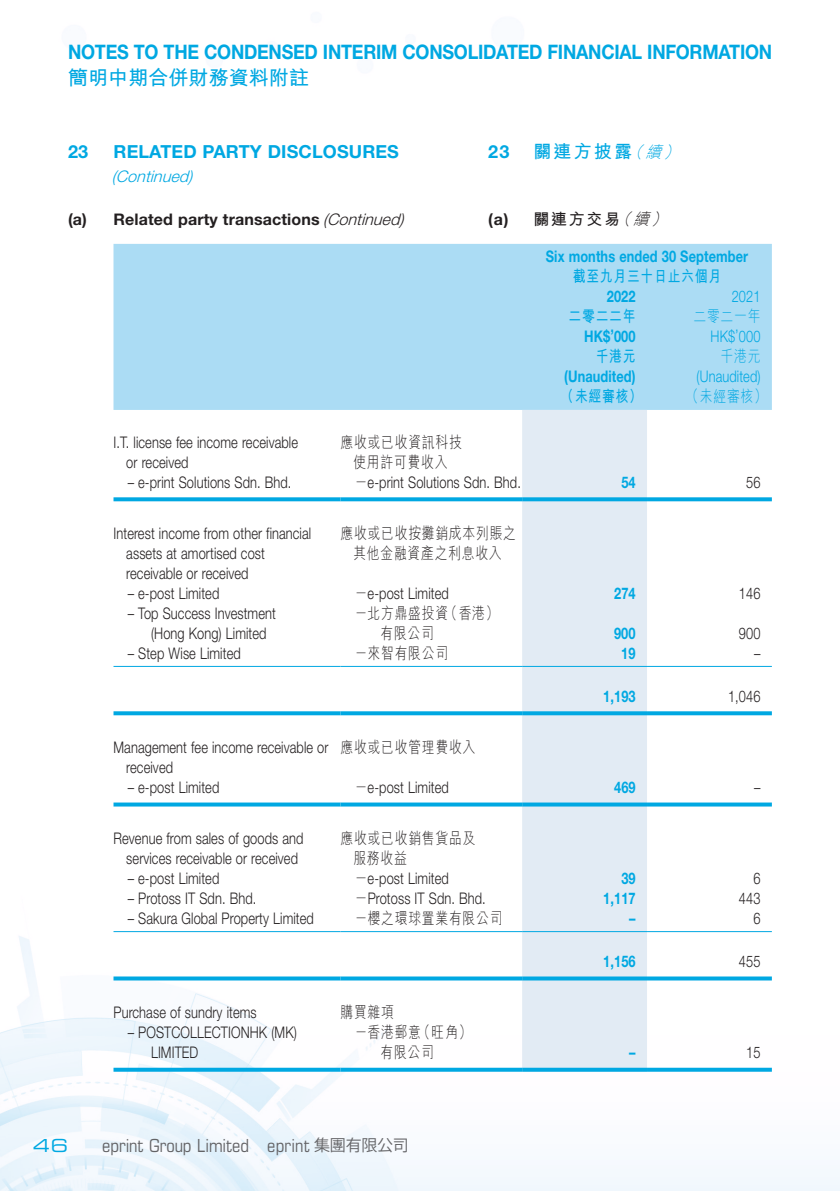
<style>
.page{position:relative;width:840px;height:1191px;background:#fff}
.page>*{position:absolute;margin:0;border:0;box-sizing:border-box;transform-origin:0 0}
.t1{font:700 20px "Helvetica Neue LT Std";letter-spacing:-.015em;color:#00a8e2;scale:.9 1}
.t2{font:700 20px "M Hei HK";letter-spacing:.005em;color:#00a8e2}
.t3{font:condensed 18px "Eurostile LT Std";color:#636366}
.t4{font:700 18px "Helvetica Neue LT Std";letter-spacing:.01em;color:#00a8e2}
.t5{font:700 18px "M Hei HK";letter-spacing:.12em;color:#00a8e2}
.t6{font:18px "Eurostile LT Std Ex 2";color:#00a8e2}
.t7{font:300 16px/20px "Helvetica Neue LT Std";letter-spacing:.01em;color:#231f20;scale:.8 1}
.t8{font:300 16px/20px "M Hei HK";letter-spacing:.06em;color:#231f20;scale:.8 1}
.t9{font:700 16px "Helvetica Neue LT Std";letter-spacing:.01em;color:#00a8e2;scale:.8 1}
.t10{font:700 16px "Helvetica Neue LT Std";letter-spacing:.01em;color:#231f20}
.t11{font:700 16px "M Hei HK";letter-spacing:.06em;color:#00a8e2;scale:.8 1}
.t12{font:300 16px "Helvetica Neue LT Std";letter-spacing:.01em;color:#00a8e2;scale:.8 1}
.t13{font:300 16px "M Hei HK";letter-spacing:.06em;color:#00a8e2;scale:.8 1}
.t14{font:700 16px "M Hei HK";letter-spacing:.105em;color:#231f20}
.t15{font:italic 300 16px "Helvetica Neue LT Std";color:#00a8e2}
.s1{font-weight:300;font-style:italic}
.s2{font-weight:300;font-style:italic;font-size:16px}
.s3{font-family:"Helvetica Neue LT Std"}
.s4{font-family:"M Hei HK"}
.s5{font-family:"Koz Go Pr 6 N";font-stretch:normal;font-size:16px}
</style>
<div class="page">
<img style="left:0;top:243px;width:839px;height:948px">
<div style="left:113px;top:244px;width:658px;height:166px;background:#abdcf4"></div>
<div style="left:522px;top:410px;width:124px;height:657px;background:#e2ebf4"></div>
<svg style="left:113px;top:497px;width:227px;height:4px"></svg>
<svg style="left:340px;top:497px;width:182px;height:4px"></svg>
<svg style="left:522px;top:497px;width:124px;height:4px"></svg>
<svg style="left:646px;top:497px;width:125px;height:4px"></svg>
<hr style="left:113px;top:666px;width:227px;height:1px;background:#00a8e2">
<hr style="left:340px;top:666px;width:182px;height:1px;background:#00a8e2">
<hr style="left:522px;top:666px;width:124px;height:1px;background:#00a8e2">
<hr style="left:646px;top:666px;width:125px;height:1px;background:#00a8e2">
<svg style="left:113px;top:711px;width:227px;height:4px"></svg>
<svg style="left:340px;top:711px;width:182px;height:4px"></svg>
<svg style="left:522px;top:711px;width:124px;height:4px"></svg>
<svg style="left:646px;top:711px;width:125px;height:4px"></svg>
<svg style="left:113px;top:802px;width:227px;height:4px"></svg>
<svg style="left:340px;top:802px;width:182px;height:4px"></svg>
<svg style="left:522px;top:802px;width:124px;height:4px"></svg>
<svg style="left:646px;top:802px;width:125px;height:4px"></svg>
<hr style="left:113px;top:931px;width:227px;height:1px;background:#00a8e2">
<hr style="left:340px;top:931px;width:182px;height:1px;background:#00a8e2">
<hr style="left:522px;top:931px;width:124px;height:1px;background:#00a8e2">
<hr style="left:646px;top:931px;width:125px;height:1px;background:#00a8e2">
<svg style="left:113px;top:976px;width:227px;height:4px"></svg>
<svg style="left:340px;top:976px;width:182px;height:4px"></svg>
<svg style="left:522px;top:976px;width:124px;height:4px"></svg>
<svg style="left:646px;top:976px;width:125px;height:4px"></svg>
<svg style="left:113px;top:1067px;width:227px;height:4px"></svg>
<svg style="left:340px;top:1067px;width:182px;height:4px"></svg>
<svg style="left:522px;top:1067px;width:124px;height:4px"></svg>
<svg style="left:646px;top:1067px;width:125px;height:4px"></svg>
<p class="t1" style="left:68px;top:40px;width:783px">NOTES TO THE CONDENSED INTERIM CONSOLIDATED FINANCIAL INFORMATION</p>
<p class="t2" style="left:68px;top:63px;width:242px">簡明中期合併財務資料附註</p>
<p class="t4" style="left:68px;top:140px;width:22px">23</p>
<p class="t4" style="left:113px;top:140px;width:287px">RELATED PARTY DISCLOSURES</p>
<p class="t15" style="left:112px;top:166px;width:83px">(Continued)</p>
<p class="t10" style="left:68px;top:209px;width:337px">(a) Related party transactions <span class="s1">(Continued)</span></p>
<p class="t4" style="left:488px;top:140px;width:23px">23</p>
<p class="t5" style="left:533px;top:138px;width:153px">關連方披露<span class="s2">（續）</span></p>
<p class="t14" style="left:488px;top:207px;width:186px"><span class="s3">(a)</span> 關連方交易<span class="s1">（續）</span></p>
<p class="t9" style="left:545px;top:246px;width:254px">Six months ended 30 September</p>
<p class="t11" style="left:572px;top:264px;width:187px">截至九月三十日止六個月</p>
<p class="t9" style="left:606px;top:286px;width:37px">2022</p>
<p class="t12" style="left:731px;top:286px;width:37px">2021</p>
<p class="t11" style="left:568px;top:304px;width:85px">二零二二年</p>
<p class="t13" style="left:693px;top:305px;width:85px">二零二一年</p>
<p class="t9" style="left:584px;top:326px;width:66px">HK$’000</p>
<p class="t12" style="left:710px;top:326px;width:64px">HK$’000</p>
<p class="t11" style="left:595px;top:344px;width:51px">千港元</p>
<p class="t13" style="left:720px;top:345px;width:51px">千港元</p>
<p class="t9" style="left:564px;top:366px;width:91px">(Unaudited)</p>
<p class="t12" style="left:696px;top:366px;width:81px">(Unaudited)</p>
<p class="t11" style="left:560px;top:384px;width:103px">（未經審核）</p>
<p class="t13" style="left:685px;top:385px;width:103px">（未經審核）</p>
<p class="t7" style="left:126px;top:432px;width:216px;text-indent:-13px">I.T. license fee income receivable or received</p>
<p class="t8" style="left:340px;top:431px;width:153px;text-align:center">應收或已收資訊科技使用許可費收入</p>
<p class="t7" style="left:128px;top:472px;width:206px">– e-print Solutions Sdn. Bhd.</p>
<p class="t7" style="left:354px;top:472px;width:209px"><span class="s4">－</span>e-print Solutions Sdn. Bhd.</p>
<p class="t9" style="left:621px;top:472px;width:19px">54</p>
<p class="t7" style="left:745px;top:472px;width:19px">56</p>
<p class="t7" style="left:126px;top:523px;width:232px;text-indent:-13px">Interest income from other financial assets at amortised cost receivable or received</p>
<p class="t8" style="left:340px;top:522px;width:221px;text-align:center">應收或已收按攤銷成本列賬之其他金融資產之利息收入</p>
<p class="t7" style="left:128px;top:583px;width:116px">– e-post Limited</p>
<p class="t7" style="left:354px;top:583px;width:119px"><span class="s4">－</span>e-post Limited</p>
<p class="t9" style="left:613px;top:583px;width:28px">274</p>
<p class="t7" style="left:738px;top:583px;width:28px">146</p>
<p class="t7" style="left:151px;top:603px;width:157px;text-indent:-23px">– Top Success Investment (Hong Kong) Limited</p>
<p class="t8" style="left:380px;top:602px;width:149px;text-indent:-26px">－北方鼎盛投資（香港）有限公司</p>
<p class="t9" style="left:613px;top:623px;width:28px">900</p>
<p class="t7" style="left:738px;top:623px;width:28px">900</p>
<p class="t7" style="left:128px;top:643px;width:143px">– Step Wise Limited</p>
<p class="t8" style="left:354px;top:642px;width:118px">－來智有限公司</p>
<p class="t9" style="left:621px;top:643px;width:19px">19</p>
<p class="t7" style="left:753px;top:643px;width:10px">–</p>
<p class="t9" style="left:603px;top:686px;width:42px">1,193</p>
<p class="t7" style="left:727px;top:686px;width:42px">1,046</p>
<p class="t7" style="left:126px;top:737px;width:254px;text-indent:-13px">Management fee income receivable or received</p>
<p class="t8" style="left:340px;top:736px;width:170px">應收或已收管理費收入</p>
<p class="t7" style="left:128px;top:777px;width:116px">– e-post Limited</p>
<p class="t7" style="left:354px;top:777px;width:119px"><span class="s4">－</span>e-post Limited</p>
<p class="t9" style="left:613px;top:777px;width:28px">469</p>
<p class="t7" style="left:753px;top:777px;width:10px">–</p>
<p class="t7" style="left:113px;top:828px;width:239px;text-align:center">Revenue from sales of goods and services receivable or received</p>
<p class="t8" style="left:353px;top:828px;width:154px;text-indent:-13px">應收或已收銷售貨品及服務收益</p>
<p class="t7" style="left:128px;top:868px;width:116px">– e-post Limited</p>
<p class="t7" style="left:354px;top:868px;width:119px"><span class="s4">－</span>e-post Limited</p>
<p class="t9" style="left:621px;top:868px;width:19px">39</p>
<p class="t7" style="left:753px;top:868px;width:10px">6</p>
<p class="t7" style="left:128px;top:888px;width:162px">– Protoss IT Sdn. Bhd.</p>
<p class="t7" style="left:354px;top:888px;width:165px"><span class="s4">－</span>Protoss IT Sdn. Bhd.</p>
<p class="t9" style="left:603px;top:888px;width:42px">1,117</p>
<p class="t7" style="left:738px;top:888px;width:28px">443</p>
<p class="t7" style="left:128px;top:908px;width:234px">– Sakura Global Property Limited</p>
<p class="t8" style="left:354px;top:908px;width:186px">－櫻之環球置業有限公司</p>
<p class="t9" style="left:629px;top:908px;width:10px">–</p>
<p class="t7" style="left:753px;top:908px;width:10px">6</p>
<p class="t9" style="left:603px;top:951px;width:42px">1,156</p>
<p class="t7" style="left:738px;top:951px;width:28px">455</p>
<p class="t7" style="left:113px;top:1002px;width:180px">Purchase of sundry items</p>
<p class="t8" style="left:340px;top:1001px;width:68px">購買雜項</p>
<p class="t7" style="left:151px;top:1022px;width:184px;text-indent:-23px">– POSTCOLLECTIONHK (MK)<br>LIMITED</p>
<p class="t8" style="left:380px;top:1021px;width:115px;text-indent:-26px">－香港郵意（旺角）有限公司</p>
<p class="t9" style="left:629px;top:1042px;width:10px">–</p>
<p class="t7" style="left:745px;top:1042px;width:19px">15</p>
<p class="t6" style="left:33px;top:1132px;width:37px">46</p>
<p class="t3" style="left:102px;top:1134px;width:308px">eprint Group Limited eprint <span class="s5">集團有限公司</span></p>
</div>
